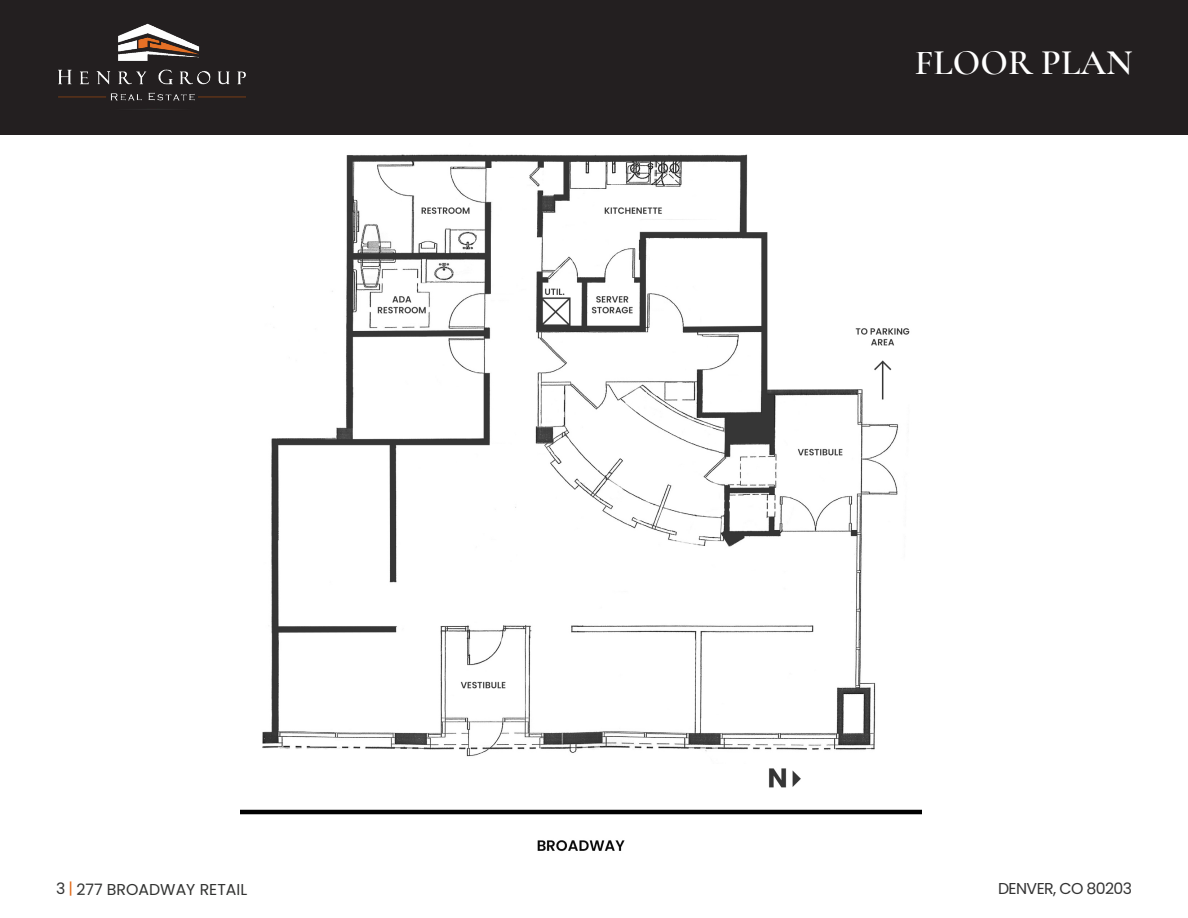
<style>
.page{position:relative;width:1188px;height:918px;background:#fff}
.page>*{position:absolute;margin:0;border:0;box-sizing:border-box;transform-origin:0 0}
.t1{font:600 36px "Cormorant Garamond";color:#fff}
.t2{font:33.75px "Compass Serif";letter-spacing:-.005em;color:#fff}
.t3{font:15.75px "Poppins";letter-spacing:-.035em;color:#333}
.t4{font:15.75px "Poppins";color:#323332}
.s1{color:#e36d1d}
</style>
<div class="page">
<img style="left:240px;top:154px;width:681px;height:698px">
<div style="left:0;top:0;width:1188px;height:135px;background:#231f20"></div>
<img style="left:58px;top:23px;width:188px;height:87px">
<p class="t2" style="left:915px;top:43px;width:219px">FLOOR PLAN</p>
<p class="t1" style="left:915px;top:40px;width:219px">FLOOR PLAN</p>
<p class="t3" style="left:56px;top:880px;width:151px">3 <span class="s1">|</span> BAKER COMMONS</p>
<p class="t3" style="left:998px;top:880px;width:136px">DENVER, CO 80203</p>
<p class="t4" style="left:76px;top:880px;width:172px">277 BROADWAY RETAIL</p>
</div>
